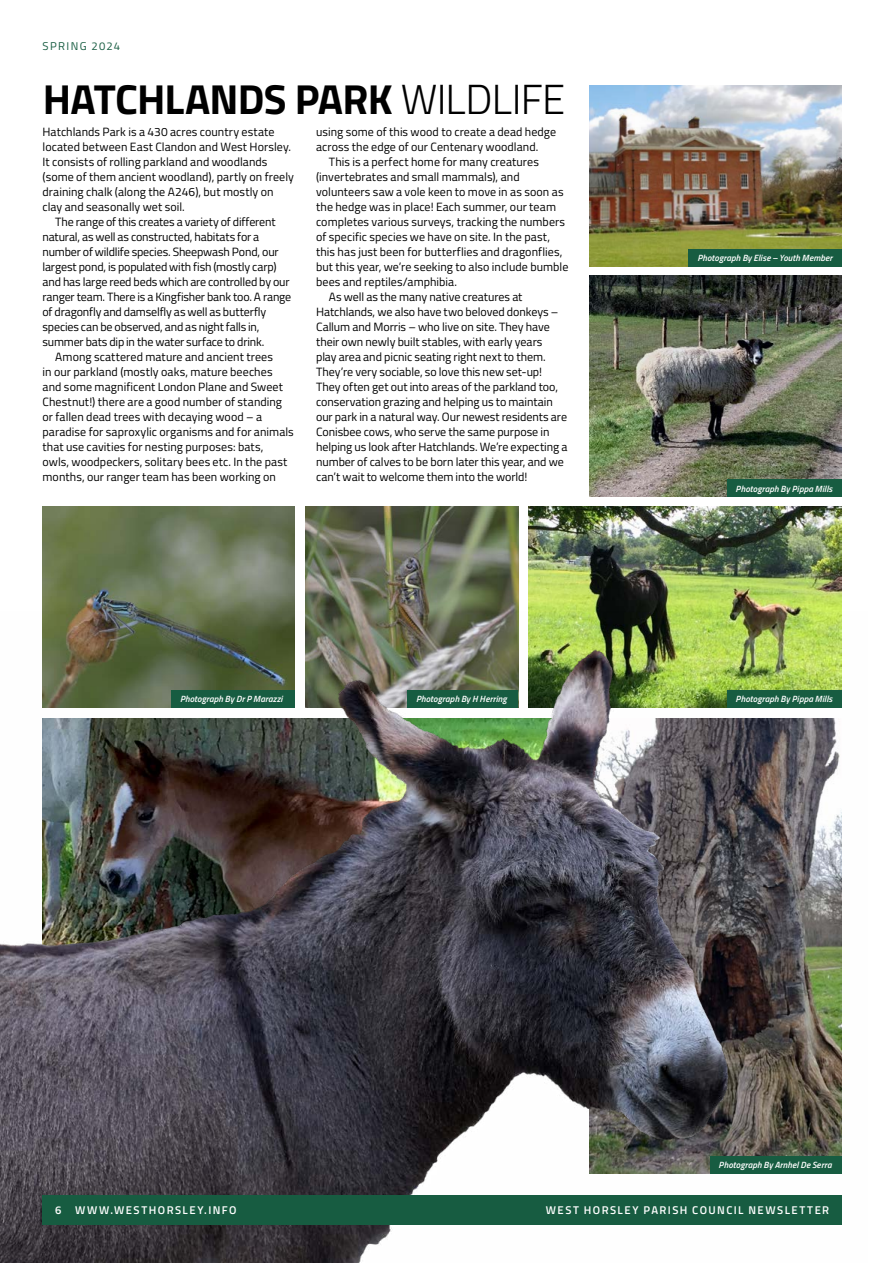
<style>
.page{position:relative;width:893px;height:1263px;background:#fff}
.page>*{position:absolute;margin:0;border:0;box-sizing:border-box;transform-origin:0 0}
.Heading{font:700 42px "Titillium Web";letter-spacing:-.02em;color:#000}
.main_text{font:12px/15px "Titillium Web";color:#000}
.First_para{font:12px/15px "Titillium Web";letter-spacing:.005em;color:#000}
.t1{font:600 11.25px "Titillium Web";letter-spacing:.13em;color:#fff}
.t2{font:11.25px "Titillium Web";letter-spacing:.125em;color:#175c41}
.main_text-2{font:italic 600 9px "Titillium Web";letter-spacing:.01em;color:#fff}
.s1{font-weight:300}
</style>
<div class="page">
<img style="left:43px;top:506px;width:252px;height:106px">
<img style="left:590px;top:85px;width:252px;height:182px">
<img style="left:306px;top:506px;width:212px;height:106px">
<img style="left:529px;top:506px;width:313px;height:106px">
<img style="left:590px;top:276px;width:252px;height:221px">
<img style="left:0;top:612px;width:842px;height:651px">
<div style="left:727px;top:480px;width:115px;height:17px;background:#175c41"></div>
<div style="left:689px;top:250px;width:153px;height:17px;background:#175c41"></div>
<div style="left:727px;top:690px;width:115px;height:17px;background:#175c41"></div>
<div style="left:710px;top:1157px;width:132px;height:17px;background:#175c41"></div>
<div style="left:408px;top:690px;width:110px;height:17px;background:#175c41"></div>
<div style="left:171px;top:690px;width:124px;height:17px;background:#175c41"></div>
<div style="left:43px;top:1195px;width:799px;height:30px;background:#175c41"></div>
<p class="t2" style="left:43px;top:38px;width:79px">SPRING 2024</p>
<p class="Heading" style="left:43px;top:67px;width:524px">HATCHLANDS PARK <span class="s1">WILDLIFE</span></p>
<p class="First_para" style="left:43px;top:124px;width:253px">Hatchlands Park is a 430 acres country estate located between East Clandon and West Horsley.<br>It consists of rolling parkland and woodlands (some of them ancient woodland), partly on freely draining chalk (along the A246), but mostly on clay and seasonally wet soil.</p>
<p class="main_text" style="left:43px;top:214px;width:250px;text-indent:13px">The range of this creates a variety of different natural, as well as constructed, habitats for a number of wildlife species. Sheepwash Pond, our largest pond, is populated with fish (mostly carp) and has large reed beds which are controlled by our ranger team. There is a Kingfisher bank too. A range of dragonfly and damselfly as well as butterfly species can be observed, and as night falls in, summer bats dip in the water surface to drink.</p>
<p class="main_text" style="left:43px;top:349px;width:253px;text-indent:13px">Among scattered mature and ancient trees<br>in our parkland (mostly oaks, mature beeches and some magnificent London Plane and Sweet Chestnut!) there are a good number of standing or fallen dead trees with decaying wood – a paradise for saproxylic organisms and for animals that use cavities for nesting purposes: bats,<br>owls, woodpeckers, solitary bees etc. In the past months, our ranger team has been working on</p>
<p class="main_text" style="left:316px;top:124px;width:242px">using some of this wood to create a dead hedge across the edge of our Centenary woodland.</p>
<p class="main_text" style="left:316px;top:154px;width:254px;text-indent:13px">This is a perfect home for many creatures (invertebrates and small mammals), and volunteers saw a vole keen to move in as soon as the hedge was in place! Each summer, our team completes various surveys, tracking the numbers of specific species we have on site. In the past, this has just been for butterflies and dragonflies, but this year, we’re seeking to also include bumble bees and reptiles/amphibia.</p>
<p class="main_text" style="left:316px;top:289px;width:253px;text-indent:13px">As well as the many native creatures at Hatchlands, we also have two beloved donkeys – Callum and Morris – who live on site. They have their own newly built stables, with early years<br>play area and picnic seating right next to them.<br>They’re very sociable, so love this new set-up!<br>They often get out into areas of the parkland too, conservation grazing and helping us to maintain our park in a natural way. Our newest residents are Conisbee cows, who serve the same purpose in helping us look after Hatchlands. We’re expecting a number of calves to be born later this year, and we can’t wait to welcome them into the world!</p>
<p class="main_text-2" style="left:180px;top:692px;width:104px">Photograph By Dr P Marazzi</p>
<p class="main_text-2" style="left:416px;top:692px;width:92px">Photograph By H Herring</p>
<p class="main_text-2" style="left:697px;top:251px;width:137px">Photograph By Elise – Youth Member</p>
<p class="main_text-2" style="left:736px;top:481px;width:98px">Photograph By Pippa Mills</p>
<p class="main_text-2" style="left:736px;top:692px;width:98px">Photograph By Pippa Mills</p>
<p class="main_text-2" style="left:719px;top:1158px;width:115px">Photograph By Arnhel De Serra</p>
<p class="t1" style="left:55px;top:1201px;width:183px">6 WWW.WESTHORSLEY.INFO</p>
<p class="t1" style="left:546px;top:1201px;width:285px">WEST HORSLEY PARISH COUNCIL NEWSLETTER</p>
</div>
